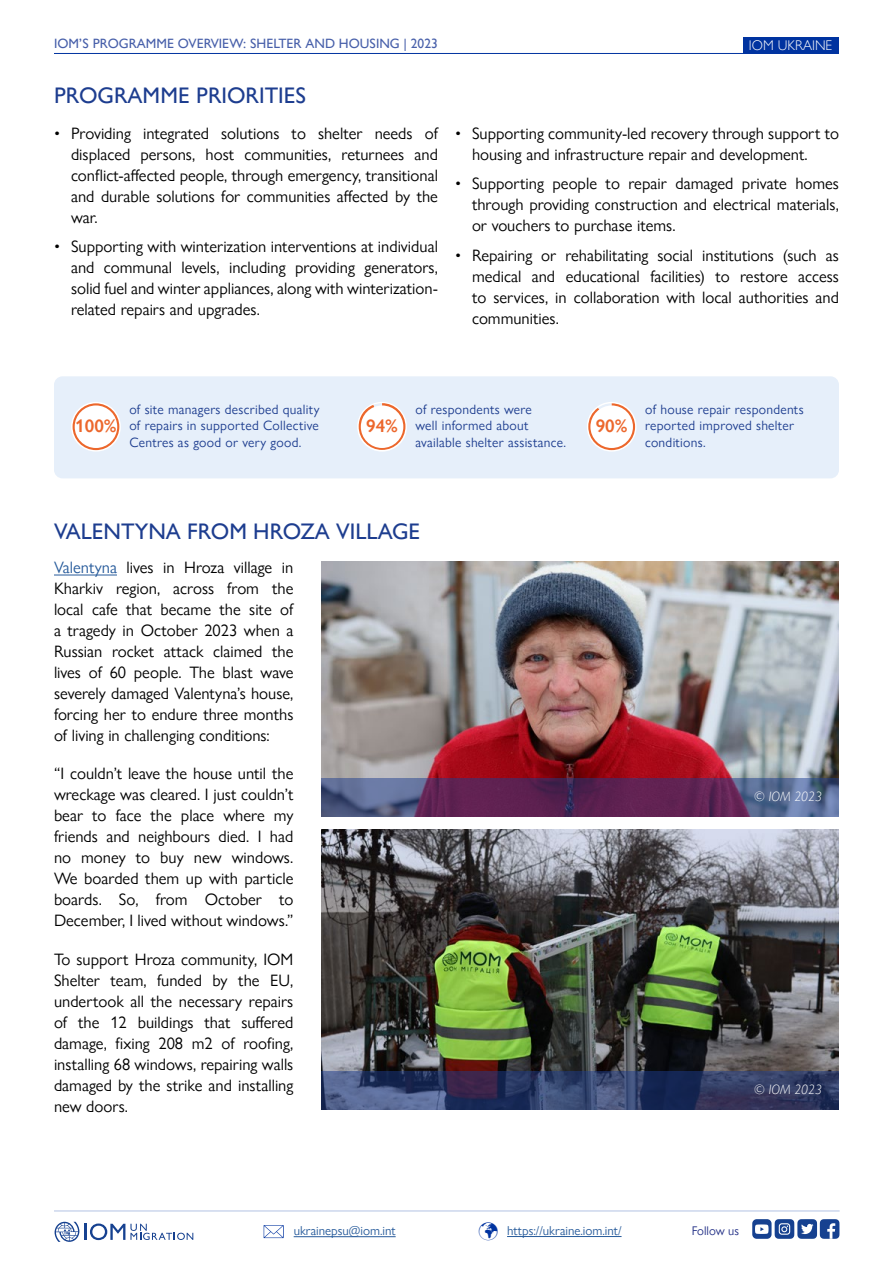
<style>
.page{position:relative;width:893px;height:1263px;background:#fff}
.page>*{position:absolute;margin:0;border:0;box-sizing:border-box;transform-origin:0 0}
.t1{font:500 22.5px "Gill Sans Nova";color:#1d3d8f}
.t2{font:600 18px "Gill Sans Nova";color:#ec672c}
.t3{font:16.5px/21px "Gill Sans Nova";color:#000;text-align:justify}
.t4{font:300 13.95px "Gill Sans Nova";color:#fff}
.t5{font:13.5px/16.5px "Gill Sans Nova";letter-spacing:.02em;color:#1d3d8f}
.t6{font:500 13.5px "Gill Sans Nova";color:#4860aa}
.t7{font:italic 300 13.5px "Gill Sans Nova";color:#fff}
.t8{font:12.9px "Gill Sans Nova";color:#275b9b}
.t9{font:12.6px "Gill Sans Nova";color:#273489}
.s1{color:#275b9b}
.s2{color:#0033a0}
</style>
<div class="page">
<div style="left:743px;top:37px;width:96px;height:17px;background:#0033a0"></div>
<hr style="left:54px;top:53px;width:785px;height:1px;background:#0033a0">
<div style="left:54px;top:376px;width:785px;height:102px;background:#e6effa;border-radius:9px"></div>
<hr style="left:54px;top:1210px;width:786px;height:1px;background:#b3c2e3">
<hr style="left:507px;top:1236px;width:115px;height:1px;background:#275b9b">
<hr style="left:84px;top:1224px;width:3px;height:16px;background:#164190">
<svg style="left:90px;top:1223px;width:103px;height:17px"></svg>
<svg style="left:55px;top:1222px;width:24px;height:20px"></svg>
<svg style="left:264px;top:1225px;width:20px;height:13px"></svg>
<hr style="left:294px;top:1236px;width:102px;height:1px;background:#275b9b">
<svg style="left:775px;top:1219px;width:64px;height:20px"></svg>
<div style="left:752px;top:1219px;width:19px;height:20px;background:#164190;border-radius:4px"></div>
<svg style="left:755px;top:1224px;width:13px;height:10px"></svg>
<hr style="left:54px;top:575px;width:63px;height:1px;background:#275b9b">
<img style="left:321px;top:561px;width:518px;height:217px">
<svg style="left:321px;top:778px;width:518px;height:38px;fill:#5f2454"></svg>
<svg style="left:71px;top:402px;width:50px;height:50px"></svg>
<svg style="left:73px;top:403px;width:46px;height:47px"></svg>
<svg style="left:587px;top:402px;width:50px;height:50px"></svg>
<svg style="left:357px;top:402px;width:50px;height:50px"></svg>
<div style="left:75px;top:405px;width:42px;height:43px;background:#fff;border-radius:50%"></div>
<svg style="left:588px;top:403px;width:47px;height:47px"></svg>
<div style="left:590px;top:405px;width:43px;height:43px;background:#fff;border-radius:50%"></div>
<svg style="left:359px;top:403px;width:46px;height:47px"></svg>
<div style="left:361px;top:405px;width:42px;height:43px;background:#fff;border-radius:50%"></div>
<img style="left:321px;top:829px;width:518px;height:242px">
<svg style="left:321px;top:1071px;width:518px;height:39px"></svg>
<p class="t6" style="left:54px;top:35px;width:385px">IOM’S PROGRAMME OVERVIEW: SHELTER AND HOUSING | 2023</p>
<p class="t4" style="left:749px;top:37px;width:85px">IOM UKRAINE</p>
<h1 class="t1" style="left:54px;top:81px;width:254px">PROGRAMME PRIORITIES</h1>
<p class="t3" style="left:71px;top:122px;width:368px;text-indent:-17px">• Providing integrated solutions to shelter needs of displaced persons, host communities, returnees and conflict-affected people, through emergency, transitional and durable solutions for communities affected by the war.</p>
<p class="t3" style="left:71px;top:236px;width:368px;text-indent:-17px">• Supporting with winterization interventions at individual and communal levels, including providing generators, solid fuel and winter appliances, along with winterization&shy;related repairs and upgrades.</p>
<p class="t3" style="left:472px;top:122px;width:368px;text-indent:-17px">• Supporting community-led recovery through support to housing and infrastructure repair and development.</p>
<p class="t3" style="left:472px;top:173px;width:368px;text-indent:-17px">• Supporting people to repair damaged private homes through providing construction and electrical materials, or vouchers to purchase items.</p>
<p class="t3" style="left:472px;top:244px;width:368px;text-indent:-17px">• Repairing or rehabilitating social institutions (such as medical and educational facilities) to restore access to services, in collaboration with local authorities and communities.</p>
<p class="t5" style="left:129px;top:401px;width:192px;text-align:justify">of site managers described quality of repairs in supported Collective Centres as good or very good.</p>
<p class="t5" style="left:645px;top:401px;width:160px">of house repair respondents reported improved shelter conditions.</p>
<p class="t5" style="left:415px;top:401px;width:152px">of respondents were<br>well informed about available shelter assistance.</p>
<p class="t2" style="left:75px;top:415px;width:43px">100%</p>
<p class="t2" style="left:366px;top:415px;width:33px">94%</p>
<p class="t2" style="left:596px;top:415px;width:33px">90%</p>
<h1 class="t1" style="left:54px;top:518px;width:368px">VALENTYNA FROM HROZA VILLAGE</h1>
<p class="t3" style="left:54px;top:557px;width:241px"><span class="s1">Valentyna</span> lives in Hroza village in Kharkiv region, across from the local cafe that became the site of a tragedy in October 2023 when a Russian rocket attack claimed the lives of 60 people. The blast wave severely damaged Valentyna’s house, forcing her to endure three months of living in challenging conditions:</p>
<p class="t3" style="left:54px;top:763px;width:241px">“I couldn’t leave the house until the wreckage was cleared. I just couldn’t bear to face the place where my friends and neighbours died. I had no money to buy new windows.<br>We boarded them up with particle boards. So, from October to December, I lived without windows.”</p>
<p class="t3" style="left:54px;top:948px;width:241px">To support Hroza community, IOM Shelter team, funded by the EU, undertook all the necessary repairs of the 12 buildings that suffered damage, fixing 208 m2 of roofing, installing 68 windows, repairing walls damaged by the strike and installing new doors.</p>
<p class="t7" style="left:754px;top:788px;width:69px">© IOM 2023</p>
<p class="t7" style="left:754px;top:1081px;width:69px">© IOM 2023</p>
<p class="t8" style="left:294px;top:1223px;width:103px">ukrainepsu@iom.int</p>
<p class="t8" style="left:479px;top:1223px;width:145px"><span class="s2">✓</span> https://ukraine.iom.int/</p>
<p class="t9" style="left:692px;top:1222px;width:49px">Follow us</p>
</div>
